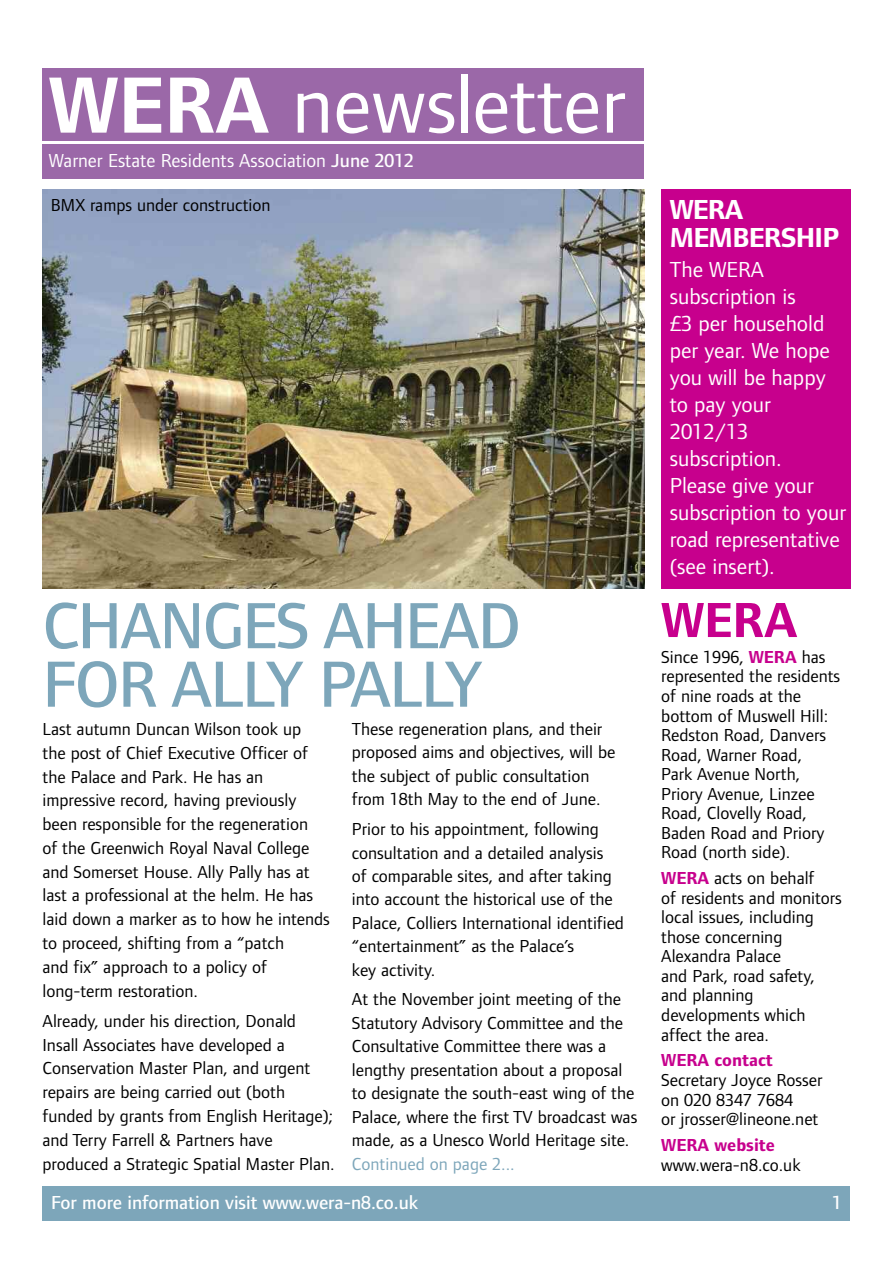
<style>
.page{position:relative;width:893px;height:1263px;background:#fff}
.page>*{position:absolute;margin:0;border:0;box-sizing:border-box;transform-origin:0 0}
.t1{font:82.5px "Foundry Form Sans";color:#fff}
.t2{font:500 67.5px/58.5px "Foundry Form Sans";letter-spacing:-.025em;color:#7da6ba}
.t3{font:700 51px "Foundry Form Sans";color:#c7008d}
.t4{font:700 28.5px/28.5px "Foundry Form Sans";letter-spacing:-.025em;color:#fff}
.t5{font:22.5px/27px "Foundry Form Sans";color:#fff}
.t6{font:500 19.5px "Foundry Form Sans";color:#fff}
.t7{font:19.5px "Foundry Form Sans";color:#fff}
.t8{font:18px/19.5px "Foundry Form Sans";color:#000}
.t9{font:700 18px "Foundry Form Sans";color:#c7008d}
.t10{font:18px "Foundry Form Sans";color:#7da6ba}
.s1{font-weight:700}
.s2{font-weight:500}
.s3{font-weight:700;color:#c7008d}
</style>
<div class="page">
<img style="left:43px;top:189px;width:601px;height:400px">
<div style="left:43px;top:68px;width:601px;height:72px;background:#9b68a8"></div>
<div style="left:43px;top:145px;width:601px;height:34px;background:#9b68a8"></div>
<div style="left:661px;top:189px;width:189px;height:400px;background:#c7008d"></div>
<div style="left:43px;top:1186px;width:807px;height:34px;background:#7da6ba"></div>
<h1 class="t1" style="left:49px;top:74px;width:578px"><span class="s1">WERA</span> newsletter</h1>
<p class="t7" style="left:49px;top:153px;width:366px">Warner Estate Residents Association <span class="s2">June 2012</span></p>
<p class="t8" style="left:51px;top:197px;width:221px">BMX ramps under construction</p>
<h2 class="t2" style="left:43px;top:602px;width:480px">CHANGES AHEAD<br>FOR ALLY PALLY</h2>
<p class="t8" style="left:43px;top:718px;width:289px;line-height:23.9px">Last autumn Duncan Wilson took up<br>the post of Chief Executive Officer of the Palace and Park. He has an impressive record, having previously been responsible for the regeneration<br>of the Greenwich Royal Naval College and Somerset House. Ally Pally has at last a professional at the helm. He has laid down a marker as to how he intends to proceed, shifting from a “patch<br>and fix” approach to a policy of long-term restoration.</p>
<p class="t8" style="left:43px;top:1010px;width:294px;line-height:23.9px">Already, under his direction, Donald Insall Associates have developed a Conservation Master Plan, and urgent repairs are being carried out (both funded by grants from English Heritage); and Terry Farrell &amp; Partners have produced a Strategic Spatial Master Plan.</p>
<p class="t8" style="left:352px;top:719px;width:265px;line-height:23.4px">These regeneration plans, and their proposed aims and objectives, will be the subject of public consultation from 18th May to the end of June.</p>
<p class="t8" style="left:352px;top:819px;width:274px;line-height:23.4px">Prior to his appointment, following consultation and a detailed analysis<br>of comparable sites, and after taking into account the historical use of the Palace, Colliers International identified “entertainment” as the Palace’s<br>key activity.</p>
<p class="t8" style="left:352px;top:989px;width:287px;line-height:23.4px">At the November joint meeting of the Statutory Advisory Committee and the Consultative Committee there was a lengthy presentation about a proposal to designate the south-east wing of the Palace, where the first TV broadcast was made, as a Unesco World Heritage site.</p>
<p class="t10" style="left:352px;top:1157px;width:164px">Continued on page 2...</p>
<h3 class="t4" style="left:670px;top:197px;width:171px">WERA<br>MEMBERSHIP</h3>
<p class="t5" style="left:670px;top:257px;width:178px">The WERA subscription is<br>£3 per household per year. We hope you will be happy to pay your<br>2012/13 subscription.<br>Please give your subscription to your road representative (see insert).</p>
<h3 class="t3" style="left:661px;top:601px;width:138px">WERA</h3>
<p class="t8" style="left:661px;top:649px;width:181px">Since 1996, <span class="s3">WERA</span> has represented the residents of nine roads at the bottom of Muswell Hill:<br>Redston Road, Danvers<br>Road, Warner Road,<br>Park Avenue North,<br>Priory Avenue, Linzee<br>Road, Clovelly Road,<br>Baden Road and Priory<br>Road (north side).</p>
<p class="t8" style="left:661px;top:870px;width:182px"><span class="s3">WERA</span> acts on behalf<br>of residents and monitors local issues, including those concerning<br>Alexandra Palace<br>and Park, road safety, and planning developments which affect the area.</p>
<p class="t9" style="left:661px;top:1054px;width:113px">WERA contact</p>
<p class="t8" style="left:661px;top:1072px;width:163px">Secretary Joyce Rosser on 020 8347 7684<br>or jrosser@lineone.net</p>
<p class="t9" style="left:661px;top:1138px;width:115px">WERA website</p>
<p class="t8" style="left:661px;top:1156px;width:141px">www.wera-n8.co.uk</p>
<p class="t6" style="left:51px;top:1195px;width:369px">For more information visit www.wera-n8.co.uk</p>
<p class="t6" style="left:832px;top:1195px;width:11px">1</p>
</div>
